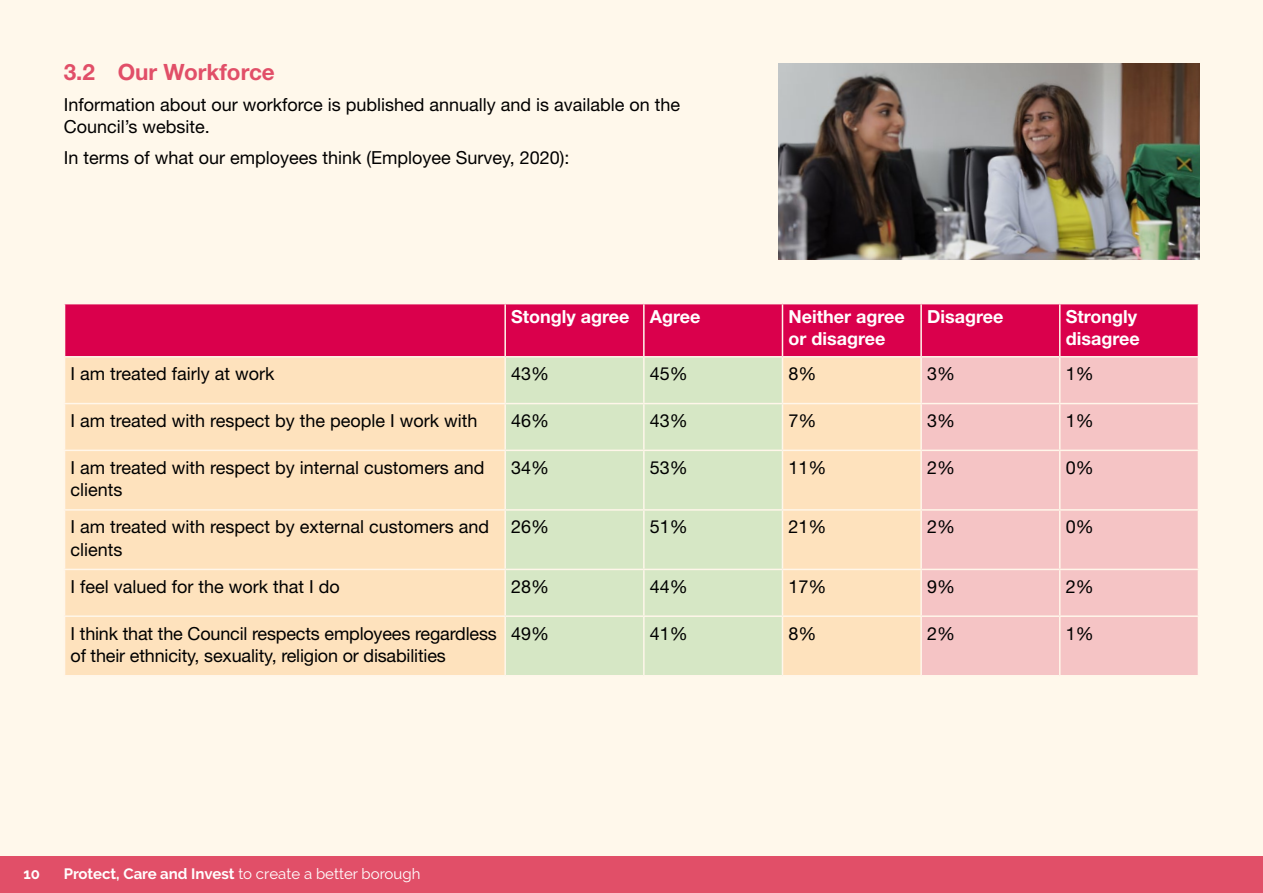
<style>
.page{position:relative;width:1263px;height:893px;background:#fff8eb}
.page>*{position:absolute;margin:0;border:0;box-sizing:border-box;transform-origin:0 0}
.Heading_2_15_18{font:700 22.5px "Helvetica Neue LT Std";color:#e14f68}
.Body_12_15{font:18px/22.5px "Helvetica Neue LT Std";color:#000}
.Body_12_15-2{font:700 18px/22.5px "Helvetica Neue LT Std";color:#fff}
.t1{font:15px "Raleway";color:#fff}
.t2{font:700 15px "Raleway";color:#fff}
.s1{font-weight:700}
</style>
<div class="page">
<div style="left:0;top:856px;width:1263px;height:37px;background:#e14f68"></div>
<img style="left:778px;top:64px;width:421px;height:195px">
<div style="left:65px;top:304px;width:1133px;height:52px;background:#da004c"></div>
<div style="left:65px;top:358px;width:855px;height:317px;background:#fee2bd"></div>
<div style="left:506px;top:358px;width:276px;height:317px;background:#d6e7c5"></div>
<div style="left:922px;top:358px;width:276px;height:317px;background:#f5c4c5"></div>
<hr style="left:504px;top:304px;width:2px;height:52px;background:#fff6ea">
<hr style="left:643px;top:304px;width:2px;height:52px;background:#fff6ea">
<hr style="left:782px;top:304px;width:1px;height:52px;background:#fff6ea">
<hr style="left:920px;top:304px;width:2px;height:52px;background:#fff6ea">
<hr style="left:1059px;top:304px;width:1px;height:52px;background:#fff6ea">
<hr style="left:504px;top:358px;width:2px;height:45px;background:#fff6ea">
<hr style="left:643px;top:358px;width:2px;height:45px;background:#fff6ea">
<hr style="left:782px;top:358px;width:1px;height:45px;background:#fff6ea">
<hr style="left:1059px;top:358px;width:1px;height:45px;background:#fff6ea">
<hr style="left:64px;top:403px;width:441px;height:1px;background:#fff6ea">
<hr style="left:505px;top:403px;width:139px;height:1px;background:#fff6ea">
<hr style="left:504px;top:404px;width:2px;height:46px;background:#fff6ea">
<hr style="left:644px;top:403px;width:138px;height:1px;background:#fff6ea">
<hr style="left:643px;top:404px;width:2px;height:46px;background:#fff6ea">
<hr style="left:782px;top:403px;width:139px;height:1px;background:#fff6ea">
<hr style="left:782px;top:404px;width:1px;height:46px;background:#fff6ea">
<hr style="left:921px;top:403px;width:139px;height:1px;background:#fff6ea">
<hr style="left:1060px;top:403px;width:139px;height:1px;background:#fff6ea">
<hr style="left:1059px;top:404px;width:1px;height:46px;background:#fff6ea">
<hr style="left:64px;top:450px;width:441px;height:1px;background:#fff6ea">
<hr style="left:505px;top:450px;width:139px;height:1px;background:#fff6ea">
<hr style="left:504px;top:451px;width:2px;height:58px;background:#fff6ea">
<hr style="left:644px;top:450px;width:138px;height:1px;background:#fff6ea">
<hr style="left:643px;top:451px;width:2px;height:58px;background:#fff6ea">
<hr style="left:782px;top:450px;width:139px;height:1px;background:#fff6ea">
<hr style="left:782px;top:451px;width:1px;height:58px;background:#fff6ea">
<hr style="left:921px;top:450px;width:139px;height:1px;background:#fff6ea">
<hr style="left:1060px;top:450px;width:139px;height:1px;background:#fff6ea">
<hr style="left:1059px;top:451px;width:1px;height:58px;background:#fff6ea">
<hr style="left:64px;top:509px;width:441px;height:2px;background:#fff6ea">
<hr style="left:505px;top:509px;width:139px;height:2px;background:#fff6ea">
<hr style="left:504px;top:511px;width:2px;height:58px;background:#fff6ea">
<hr style="left:644px;top:509px;width:138px;height:2px;background:#fff6ea">
<hr style="left:643px;top:511px;width:2px;height:58px;background:#fff6ea">
<hr style="left:782px;top:509px;width:139px;height:2px;background:#fff6ea">
<hr style="left:782px;top:511px;width:1px;height:58px;background:#fff6ea">
<hr style="left:921px;top:509px;width:139px;height:2px;background:#fff6ea">
<hr style="left:1060px;top:509px;width:139px;height:2px;background:#fff6ea">
<hr style="left:1059px;top:511px;width:1px;height:58px;background:#fff6ea">
<hr style="left:64px;top:569px;width:441px;height:1px;background:#fff6ea">
<hr style="left:505px;top:569px;width:139px;height:1px;background:#fff6ea">
<hr style="left:504px;top:570px;width:2px;height:45px;background:#fff6ea">
<hr style="left:644px;top:569px;width:138px;height:1px;background:#fff6ea">
<hr style="left:643px;top:570px;width:2px;height:45px;background:#fff6ea">
<hr style="left:782px;top:569px;width:139px;height:1px;background:#fff6ea">
<hr style="left:782px;top:570px;width:1px;height:45px;background:#fff6ea">
<hr style="left:921px;top:569px;width:139px;height:1px;background:#fff6ea">
<hr style="left:1060px;top:569px;width:139px;height:1px;background:#fff6ea">
<hr style="left:1059px;top:570px;width:1px;height:45px;background:#fff6ea">
<hr style="left:64px;top:615px;width:441px;height:2px;background:#fff6ea">
<hr style="left:505px;top:615px;width:139px;height:2px;background:#fff6ea">
<hr style="left:504px;top:617px;width:2px;height:58px;background:#fff6ea">
<hr style="left:644px;top:615px;width:138px;height:2px;background:#fff6ea">
<hr style="left:643px;top:617px;width:2px;height:58px;background:#fff6ea">
<hr style="left:782px;top:615px;width:139px;height:2px;background:#fff6ea">
<hr style="left:782px;top:617px;width:1px;height:58px;background:#fff6ea">
<hr style="left:921px;top:615px;width:139px;height:2px;background:#fff6ea">
<hr style="left:1060px;top:615px;width:139px;height:2px;background:#fff6ea">
<hr style="left:1059px;top:617px;width:1px;height:58px;background:#fff6ea">
<p class="Heading_2_15_18" style="left:64px;top:58px;width:213px">3.2 Our Workforce</p>
<p class="Body_12_15" style="left:64px;top:93px;width:618px">Information about our workforce is published annually and is available on the<br>Council’s website.</p>
<p class="Body_12_15" style="left:64px;top:146px;width:507px">In terms of what our employees think (Employee Survey, 2020):</p>
<p class="Body_12_15-2" style="left:511px;top:304px;width:120px">Stongly agree</p>
<p class="Body_12_15-2" style="left:650px;top:304px;width:52px">Agree</p>
<p class="Body_12_15-2" style="left:788px;top:304px;width:118px">Neither agree or disagree</p>
<p class="Body_12_15-2" style="left:927px;top:304px;width:78px">Disagree</p>
<p class="Body_12_15-2" style="left:1066px;top:304px;width:75px">Strongly disagree</p>
<p class="Body_12_15" style="left:71px;top:362px;width:206px">I am treated fairly at work</p>
<p class="Body_12_15" style="left:511px;top:362px;width:40px">43%</p>
<p class="Body_12_15" style="left:650px;top:362px;width:40px">45%</p>
<p class="Body_12_15" style="left:788px;top:362px;width:30px">8%</p>
<p class="Body_12_15" style="left:927px;top:362px;width:30px">3%</p>
<p class="Body_12_15" style="left:1066px;top:362px;width:30px">1%</p>
<p class="Body_12_15" style="left:71px;top:409px;width:409px">I am treated with respect by the people I work with</p>
<p class="Body_12_15" style="left:511px;top:409px;width:40px">46%</p>
<p class="Body_12_15" style="left:650px;top:409px;width:40px">43%</p>
<p class="Body_12_15" style="left:788px;top:409px;width:30px">7%</p>
<p class="Body_12_15" style="left:927px;top:409px;width:30px">3%</p>
<p class="Body_12_15" style="left:1066px;top:409px;width:30px">1%</p>
<p class="Body_12_15" style="left:71px;top:456px;width:415px">I am treated with respect by internal customers and clients</p>
<p class="Body_12_15" style="left:511px;top:456px;width:40px">34%</p>
<p class="Body_12_15" style="left:650px;top:456px;width:40px">53%</p>
<p class="Body_12_15" style="left:788px;top:456px;width:40px">11%</p>
<p class="Body_12_15" style="left:927px;top:456px;width:30px">2%</p>
<p class="Body_12_15" style="left:1066px;top:456px;width:30px">0%</p>
<p class="Body_12_15" style="left:71px;top:515px;width:420px">I am treated with respect by external customers and clients</p>
<p class="Body_12_15" style="left:511px;top:515px;width:40px">26%</p>
<p class="Body_12_15" style="left:650px;top:515px;width:40px">51%</p>
<p class="Body_12_15" style="left:788px;top:515px;width:40px">21%</p>
<p class="Body_12_15" style="left:927px;top:515px;width:30px">2%</p>
<p class="Body_12_15" style="left:1066px;top:515px;width:30px">0%</p>
<p class="Body_12_15" style="left:71px;top:575px;width:271px">I feel valued for the work that I do</p>
<p class="Body_12_15" style="left:511px;top:575px;width:40px">28%</p>
<p class="Body_12_15" style="left:650px;top:575px;width:40px">44%</p>
<p class="Body_12_15" style="left:788px;top:575px;width:40px">17%</p>
<p class="Body_12_15" style="left:927px;top:575px;width:30px">9%</p>
<p class="Body_12_15" style="left:1066px;top:575px;width:30px">2%</p>
<p class="Body_12_15" style="left:71px;top:622px;width:428px">I think that the Council respects employees regardless of their ethnicity, sexuality, religion or disabilities</p>
<p class="Body_12_15" style="left:511px;top:622px;width:40px">49%</p>
<p class="Body_12_15" style="left:650px;top:622px;width:40px">41%</p>
<p class="Body_12_15" style="left:788px;top:622px;width:30px">8%</p>
<p class="Body_12_15" style="left:927px;top:622px;width:30px">2%</p>
<p class="Body_12_15" style="left:1066px;top:622px;width:30px">1%</p>
<p class="t2" style="left:23px;top:865px;width:18px">10</p>
<p class="t1" style="left:64px;top:865px;width:358px"><span class="s1">Protect, Care and Invest</span> to create a better borough</p>
</div>
